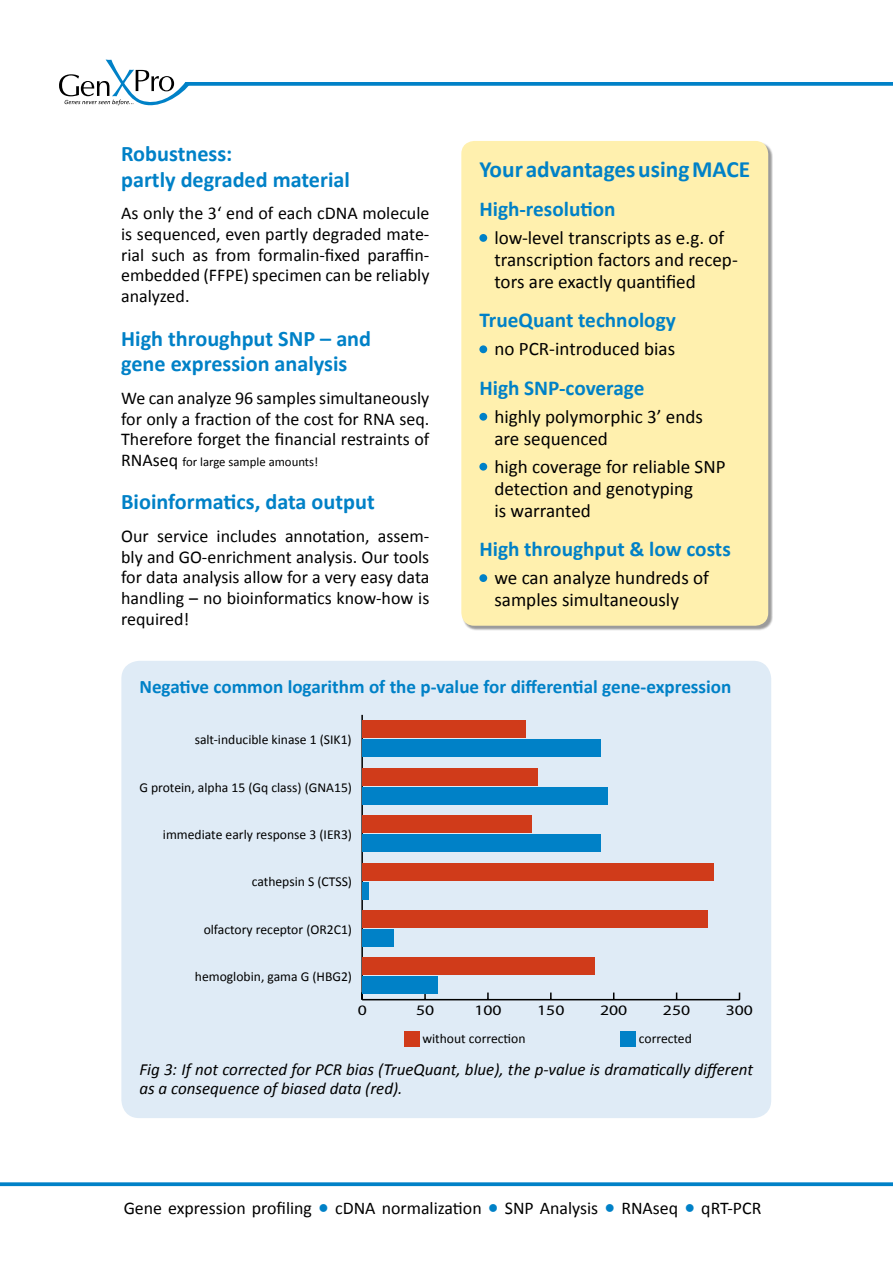
<style>
.page{position:relative;width:893px;height:1263px;background:#fff}
.page>*{position:absolute;margin:0;border:0;box-sizing:border-box;transform-origin:0 0}
.t1{font:700 23.4px "Calibri";color:#0081c7}
.t2{font:700 22.2px/25.5px "Calibri";color:#0081c7}
.t3{font:700 21.15px "Calibri";color:#0081c7}
.t4{font:19.05px/21.9px "Calibri";color:#000}
.t5{font:700 19.05px "Calibri";color:#0081c7}
.t6{font:18px/20.7px "Calibri";color:#000;text-align:justify}
.t7{font:17.85px "Calibri";color:#000}
.t8{font:italic 16.95px/19.5px "Calibri";color:#000}
.t9{font:14.55px "Myriad Pro";color:#000;scale:1.22 1}
.t10{font:13.65px "Calibri";color:#000}
.t11{font:12.75px "Calibri";color:#000}
.s1{font-size:18px}
.s2{color:#0081c7}
</style>
<div class="page">
<div style="left:121px;top:661px;width:650px;height:457px;background:#dfebf6;border-radius:18px"></div>
<hr style="left:362px;top:999px;width:377px;height:1px;background:#000">
<svg style="left:487px;top:992px;width:2px;height:7px"></svg>
<svg style="left:550px;top:992px;width:2px;height:7px"></svg>
<hr style="left:361px;top:715px;width:2px;height:285px;background:#000">
<div style="left:362px;top:739px;width:239px;height:18px;background:#0081c7"></div>
<div style="left:362px;top:787px;width:245px;height:17px;background:#0081c7"></div>
<div style="left:362px;top:834px;width:239px;height:17px;background:#0081c7"></div>
<div style="left:362px;top:882px;width:7px;height:17px;background:#0081c7"></div>
<div style="left:362px;top:929px;width:32px;height:17px;background:#0081c7"></div>
<div style="left:362px;top:977px;width:76px;height:17px;background:#0081c7"></div>
<div style="left:362px;top:720px;width:164px;height:18px;background:#d03b1a"></div>
<div style="left:362px;top:768px;width:176px;height:17px;background:#d03b1a"></div>
<div style="left:362px;top:815px;width:170px;height:17px;background:#d03b1a"></div>
<div style="left:362px;top:863px;width:352px;height:17px;background:#d03b1a"></div>
<div style="left:362px;top:910px;width:346px;height:17px;background:#d03b1a"></div>
<div style="left:362px;top:958px;width:233px;height:17px;background:#d03b1a"></div>
<div style="left:404px;top:1031px;width:15px;height:15px;background:#d03b1a"></div>
<div style="left:621px;top:1031px;width:15px;height:15px;background:#0081c7"></div>
<div style="left:462px;top:142px;width:311px;height:489px;background:#000;opacity:.4"></div>
<div style="left:461px;top:141px;width:307px;height:485px;background:#fff0ae;border-radius:13px"></div>
<div style="left:479px;top:234px;width:8px;height:8px;background:#0081c7;border-radius:50%"></div>
<div style="left:479px;top:345px;width:8px;height:8px;background:#0081c7;border-radius:50%"></div>
<div style="left:479px;top:413px;width:8px;height:8px;background:#0081c7;border-radius:50%"></div>
<div style="left:479px;top:463px;width:8px;height:8px;background:#0081c7;border-radius:50%"></div>
<div style="left:479px;top:574px;width:8px;height:8px;background:#0081c7;border-radius:50%"></div>
<svg style="left:192px;top:82px;width:701px;height:4px;background:#1088ca"></svg>
<svg style="left:59px;top:60px;width:133px;height:46px"></svg>
<svg style="left:0;top:1182px;width:893px;height:4px;background:#168bcb"></svg>
<p class="t2" style="left:121px;top:141px;width:230px">Robustness:<br>partly degraded material</p>
<p class="t6" style="left:121px;top:203px;width:310px">As only the 3‘ end of each cDNA molecule is sequenced, even partly degraded mate&shy;rial such as from formalin-fixed paraffin&shy;embedded (FFPE) specimen can be reliably analyzed.</p>
<p class="t2" style="left:121px;top:326px;width:251px">High throughput SNP – and gene expression analysis</p>
<p class="t6" style="left:121px;top:388px;width:310px">We can analyze 96 samples simultaneously for only a fraction of the cost for RNA seq.<br>Therefore forget the financial restraints of</p>
<p class="t11" style="left:121px;top:454px;width:199px"><span class="s1">RNAseq</span> for large sample amounts!</p>
<p class="t2" style="left:121px;top:489px;width:255px">Bioinformatics, data output</p>
<p class="t6" style="left:121px;top:526px;width:310px">Our service includes annotation, assem&shy;bly and GO-enrichment analysis. Our tools for data analysis allow for a very easy data handling – no bioinformatics know-how is required!</p>
<p class="t1" style="left:479px;top:154px;width:272px">Your advantages using MACE</p>
<p class="t3" style="left:479px;top:195px;width:138px">High-resolution</p>
<p class="t4" style="left:494px;top:227px;width:245px">low-level transcripts as e.g. of transcription factors and recep&shy;tors are exactly quantified</p>
<p class="t3" style="left:479px;top:307px;width:198px">TrueQuant technology</p>
<p class="t4" style="left:494px;top:338px;width:182px">no PCR-introduced bias</p>
<p class="t3" style="left:479px;top:374px;width:166px">High SNP-coverage</p>
<p class="t4" style="left:494px;top:406px;width:210px">highly polymorphic 3’ ends are sequenced</p>
<p class="t4" style="left:494px;top:455px;width:233px">high coverage for reliable SNP detection and genotyping<br>is warranted</p>
<p class="t3" style="left:479px;top:536px;width:253px">High throughput &amp; low costs</p>
<p class="t4" style="left:494px;top:567px;width:216px">we can analyze hundreds of samples simultaneously</p>
<p class="t5" style="left:139px;top:675px;width:593px">Negative common logarithm of the p-value for differential gene-expression</p>
<p class="t10" style="left:195px;top:731px;width:159px">salt-inducible kinase 1 (SIK1)</p>
<p class="t10" style="left:139px;top:778px;width:214px">G protein, alpha 15 (Gq class) (GNA15)</p>
<p class="t10" style="left:163px;top:826px;width:191px">immediate early response 3 (IER3)</p>
<p class="t10" style="left:252px;top:873px;width:102px">cathepsin S (CTSS)</p>
<p class="t10" style="left:204px;top:921px;width:150px">olfactory receptor (OR2C1)</p>
<p class="t10" style="left:195px;top:968px;width:159px">hemoglobin, gama G (HBG2)</p>
<p class="t9" style="left:358px;top:1001px;width:9px">0</p>
<p class="t9" style="left:416px;top:1001px;width:16px">50</p>
<p class="t9" style="left:474px;top:1001px;width:24px">100</p>
<p class="t9" style="left:537px;top:1001px;width:24px">150</p>
<p class="t9" style="left:600px;top:1001px;width:24px">200</p>
<p class="t9" style="left:663px;top:1001px;width:24px">250</p>
<p class="t9" style="left:726px;top:1001px;width:24px">300</p>
<p class="t10" style="left:422px;top:1030px;width:105px">without correction</p>
<p class="t10" style="left:639px;top:1030px;width:55px">corrected</p>
<p class="t8" style="left:139px;top:1059px;width:615px">Fig 3: If not corrected for PCR bias (TrueQuant, blue), the p-value is dramatically different as a consequence of biased data (red).</p>
<p class="t7" style="left:124px;top:1196px;width:639px">Gene expression profiling <span class="s2">●</span> cDNA normalization <span class="s2">●</span> SNP Analysis <span class="s2">●</span> RNAseq <span class="s2">●</span> qRT-PCR</p>
</div>
